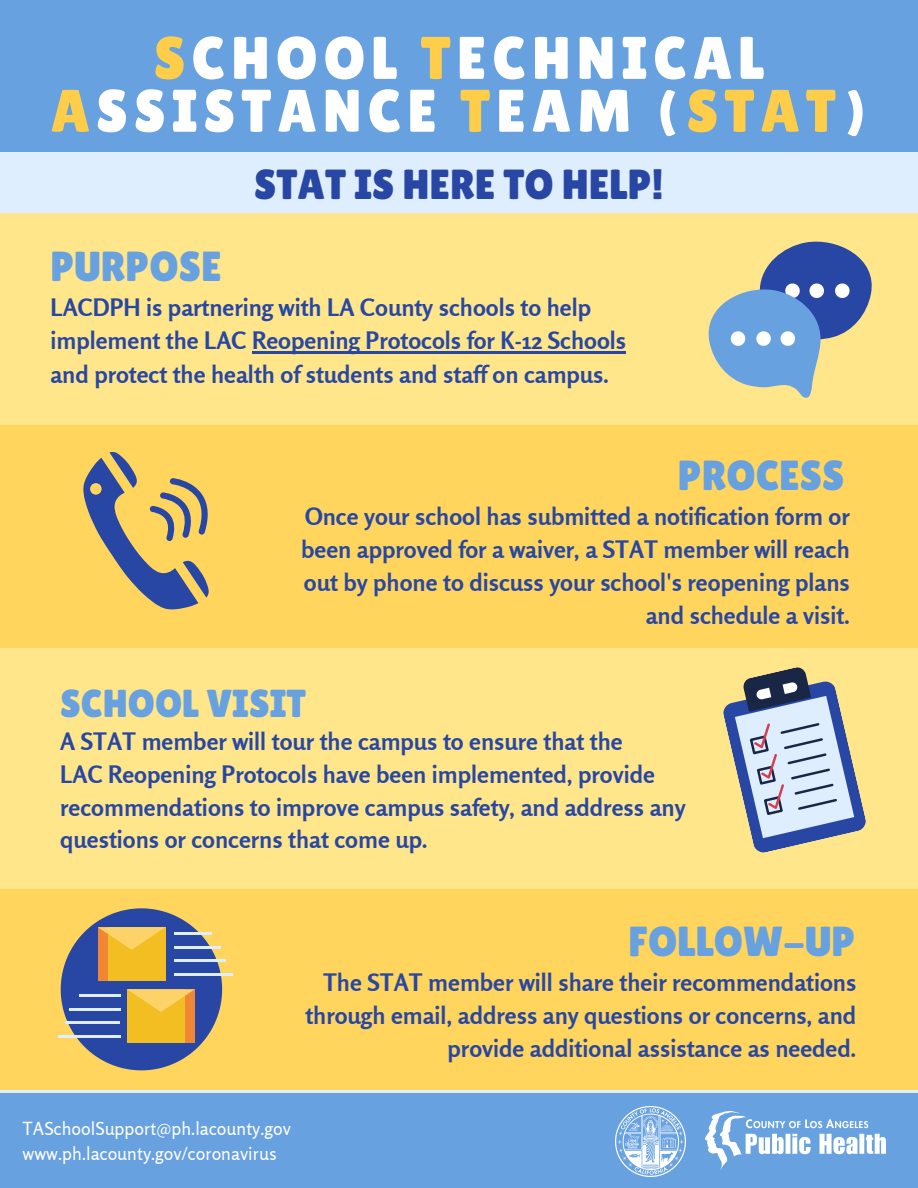
<style>
.page{position:relative;width:918px;height:1188px;background:#dfeeff}
.page>*{position:absolute;margin:0;border:0;box-sizing:border-box;transform-origin:0 0}
.t1{font:60px/52.8px "Lilita One";letter-spacing:.1em;color:#fff;text-align:center}
.t2{font:42px "Lilita One";color:#68a1e0}
.t3{font:42px "Lilita One";color:#2847a4}
.t4{font:39px "Lilita One";color:#68a1e0}
.t5{font:700 24px/33px "Rosario";color:#2847a4}
.t6{font:18px/25.2px "Rosario";color:#fff}
.s1{color:#fece4b}
</style>
<div class="page">
<div style="left:0;top:0;width:918px;height:151px;background:#68a1e0"></div>
<div style="left:0;top:1093px;width:918px;height:95px;background:#68a1e0"></div>
<div style="left:0;top:213px;width:918px;height:220px;background:#ffe68b"></div>
<div style="left:0;top:425px;width:918px;height:224px;background:#ffd55d"></div>
<div style="left:0;top:648px;width:918px;height:242px;background:#ffe68b"></div>
<div style="left:0;top:889px;width:918px;height:200px;background:#ffd55d"></div>
<hr style="left:252px;top:351px;width:374px;height:2px;background:#2847a4">
<svg style="left:708px;top:241px;width:164px;height:157px"></svg>
<svg style="left:723px;top:667px;width:143px;height:186px"></svg>
<svg style="left:83px;top:452px;width:126px;height:158px"></svg>
<svg style="left:61px;top:908px;width:161px;height:162px"></svg>
<hr style="left:79px;top:994px;width:41px;height:3px;background:#dfeeff">
<hr style="left:69px;top:1008px;width:51px;height:3px;background:#dfeeff">
<hr style="left:65px;top:1021px;width:55px;height:3px;background:#dfeeff">
<hr style="left:58px;top:1035px;width:62px;height:3px;background:#dfeeff">
<hr style="left:174px;top:932px;width:37px;height:3px;background:#dfeeff">
<hr style="left:174px;top:946px;width:46px;height:3px;background:#dfeeff">
<hr style="left:174px;top:959px;width:51px;height:3px;background:#dfeeff">
<hr style="left:174px;top:973px;width:58px;height:3px;background:#dfeeff">
<img style="left:705px;top:1111px;width:181px;height:58px">
<img style="left:615px;top:1106px;width:71px;height:70px">
<h1 class="t1" style="left:51px;top:31px;width:818px"><span class="s1">S</span>CHOOL <span class="s1">T</span>ECHNI CAL<br><span class="s1">A</span>SS I STANCE <span class="s1">T</span>EAM ( <span class="s1">STAT</span>)</h1>
<h2 class="t3" style="left:254px;top:161px;width:411px">STAT IS HERE TO HELP!</h2>
<h2 class="t2" style="left:50px;top:242px;width:173px">PURPOSE</h2>
<p class="t5" style="left:50px;top:291px;width:577px;line-height:32.4px">LACDPH is partnering with LA County schools to help implement the LAC Reopening Protocols for K-12 Schools</p>
<p class="t5" style="left:50px;top:358px;width:560px">and protect the health of students and staff on campus.</p>
<h2 class="t2" style="left:678px;top:451px;width:168px">PROCESS</h2>
<p class="t5" style="left:301px;top:499px;width:550px;text-align:right">Once your school has submitted a notification form or been approved for a waiver, a STAT member will reach out by phone to discuss your school's reopening plans and schedule a visit.</p>
<h3 class="t4" style="left:60px;top:681px;width:247px">SCHOOL VISIT</h3>
<p class="t5" style="left:60px;top:724px;width:627px">A STAT member will tour the campus to ensure that the<br>LAC Reopening Protocols have been implemented, provide recommendations to improve campus safety, and address any questions or concerns that come up.</p>
<h2 class="t2" style="left:628px;top:918px;width:229px">FOLLOW-UP</h2>
<p class="t5" style="left:305px;top:966px;width:552px;text-align:right">The STAT member will share their recommendations through email, address any questions or concerns, and provide additional assistance as needed.</p>
<p class="t6" style="left:23px;top:1115px;width:270px">TASchoolSupport@ph.lacounty.gov www.ph.lacounty.gov/coronavirus</p>
</div>
